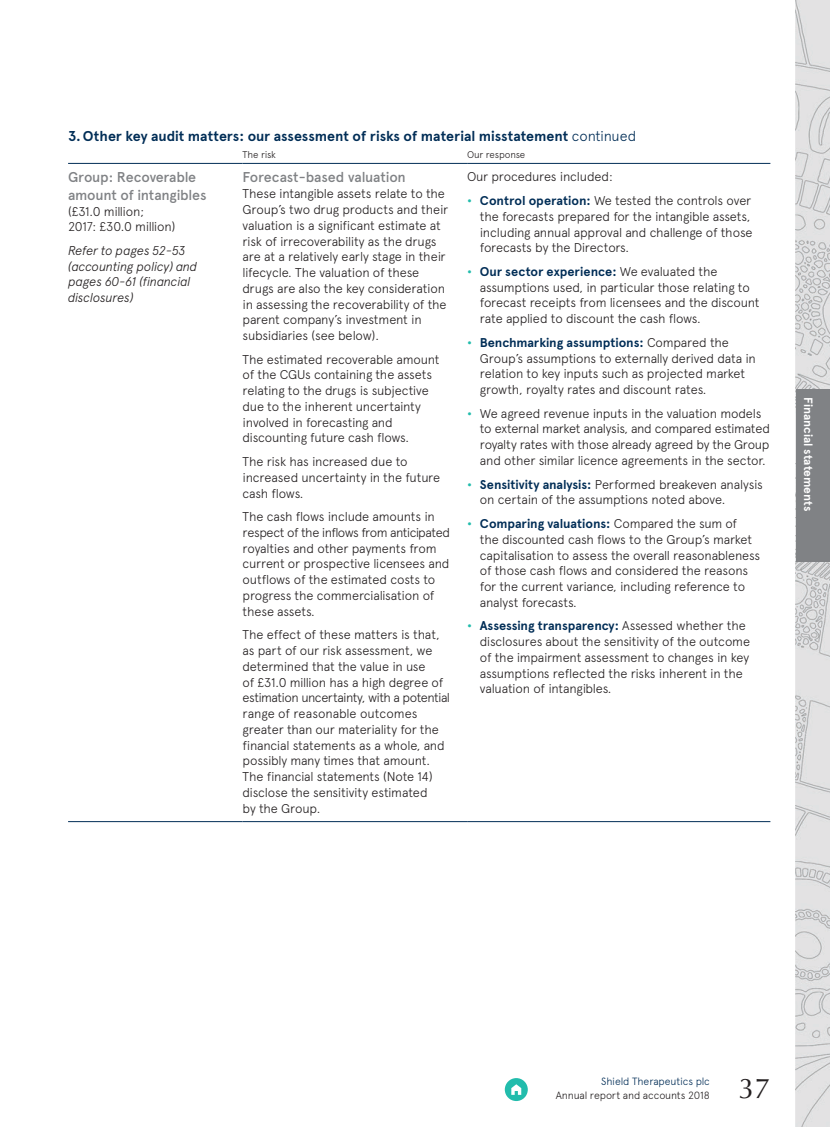
<style>
.page{position:relative;width:830px;height:1127px;background:#fff}
.page>*{position:absolute;margin:0;border:0;box-sizing:border-box;transform-origin:0 0}
.t1{font:28.5px "Optima LT Std";color:#231f20}
.Subhead_1{font:700 14.25px "Apercu Pro";letter-spacing:-.005em;color:#002d56}
.Subhead_2{font:500 14.25px/17.2px "Apercu Pro";letter-spacing:-.015em;color:#808285}
.Body_Text{font:300 12.75px/15.8px "Apercu Pro";letter-spacing:-.015em;color:#231f20}
.Body_Text-2{font:italic 300 12.75px/15.8px "Apercu Pro";letter-spacing:-.015em;color:#231f20}
.Body_Text-3{font:300 12.75px/15.8px "Apercu Pro";letter-spacing:-.035em;color:#231f20}
.t2{font:700 12px "Apercu Pro";color:#fff}
.t3{font:300 10.5px "Apercu Pro";letter-spacing:-.01em;color:#231f20}
.t4{font:300 10.5px "Apercu Pro";letter-spacing:-.01em;color:#002d56}
.Figshd_LFT{font:300 9.75px "Apercu Pro";letter-spacing:-.01em;color:#231f20}
.s1{font-weight:300}
.s2{font-weight:700;color:#22bcac}
.s3{font-weight:700;color:#002d56}
</style>
<div class="page">
<img style="left:795px;top:0;width:34px;height:1127px">
<div style="left:795px;top:389px;width:34px;height:172px;background:#808285"></div>
<svg style="left:504px;top:1078px;width:23px;height:23px"></svg>
<hr style="left:68px;top:163px;width:174px;height:1px;background:#002d56">
<hr style="left:242px;top:163px;width:225px;height:1px;background:#002d56">
<hr style="left:467px;top:163px;width:303px;height:1px;background:#002d56">
<hr style="left:68px;top:821px;width:174px;height:1px;background:#002d56">
<hr style="left:242px;top:821px;width:225px;height:1px;background:#002d56">
<hr style="left:467px;top:821px;width:303px;height:1px;background:#002d56">
<p class="Subhead_1" style="left:68px;top:125px;width:569px">3. Other key audit matters: our assessment of risks of material misstatement <span class="s1">continued</span></p>
<p class="Subhead_2" style="left:68px;top:168px;width:140px">Group: Recoverable amount of intangibles</p>
<p class="Body_Text-3" style="left:68px;top:202px;width:109px">(£31.0 million;<br>2017: £30.0 million)</p>
<p class="Body_Text-2" style="left:68px;top:241px;width:131px">Refer to pages 52-53 (accounting policy) and pages 60-61 (financial disclosures)</p>
<p class="Figshd_LFT" style="left:242px;top:148px;width:35px">The risk</p>
<p class="Figshd_LFT" style="left:467px;top:148px;width:60px">Our response</p>
<p class="Subhead_2" style="left:242px;top:168px;width:165px">Forecast-based valuation</p>
<p class="Body_Text" style="left:242px;top:185px;width:207px">These intangible assets relate to the Group’s two drug products and their valuation is a significant estimate at risk of irrecoverability as the drugs are at a relatively early stage in their lifecycle. The valuation of these drugs are also the key consideration in assessing the recoverability of the parent company’s investment in subsidiaries (see below).</p>
<p class="Body_Text" style="left:242px;top:350px;width:198px">The estimated recoverable amount of the CGUs containing the assets relating to the drugs is subjective due to the inherent uncertainty involved in forecasting and discounting future cash flows.</p>
<p class="Body_Text" style="left:242px;top:452px;width:199px">The risk has increased due to increased uncertainty in the future cash flows.</p>
<p class="Body_Text" style="left:242px;top:508px;width:209px">The cash flows include amounts in respect of the inflows from anticipated royalties and other payments from current or prospective licensees and outflows of the estimated costs to progress the commercialisation of these assets.</p>
<p class="Body_Text" style="left:242px;top:626px;width:209px">The effect of these matters is that, as part of our risk assessment, we determined that the value in use<br>of £31.0 million has a high degree of estimation uncertainty, with a potential range of reasonable outcomes greater than our materiality for the financial statements as a whole, and possibly many times that amount.<br>The financial statements (Note 14) disclose the sensitivity estimated<br>by the Group.</p>
<p class="Body_Text" style="left:467px;top:168px;width:147px">Our procedures included:</p>
<p class="Body_Text" style="left:479px;top:192px;width:274px;text-indent:-13px"><span class="s2">•</span> <span class="s3">Control operation:</span> We tested the controls over the forecasts prepared for the intangible assets, including annual approval and challenge of those forecasts by the Directors.</p>
<p class="Body_Text" style="left:479px;top:262px;width:281px;text-indent:-13px"><span class="s2">•</span> <span class="s3">Our sector experience:</span> We evaluated the assumptions used, in particular those relating to forecast receipts from licensees and the discount rate applied to discount the cash flows.</p>
<p class="Body_Text" style="left:479px;top:333px;width:277px;text-indent:-13px"><span class="s2">•</span> <span class="s3">Benchmarking assumptions:</span> Compared the Group’s assumptions to externally derived data in relation to key inputs such as projected market growth, royalty rates and discount rates.</p>
<p class="Body_Text" style="left:479px;top:404px;width:291px;text-indent:-13px"><span class="s2">•</span> We agreed revenue inputs in the valuation models to external market analysis, and compared estimated royalty rates with those already agreed by the Group and other similar licence agreements in the sector.</p>
<p class="Body_Text" style="left:479px;top:475px;width:284px;text-indent:-13px"><span class="s2">•</span> <span class="s3">Sensitivity analysis:</span> Performed breakeven analysis on certain of the assumptions noted above.</p>
<p class="Body_Text" style="left:479px;top:514px;width:282px;text-indent:-13px"><span class="s2">•</span> <span class="s3">Comparing valuations:</span> Compared the sum of<br>the discounted cash flows to the Group’s market capitalisation to assess the overall reasonableness of those cash flows and considered the reasons for the current variance, including reference to analyst forecasts.</p>
<p class="Body_Text" style="left:479px;top:617px;width:271px;text-indent:-13px"><span class="s2">•</span> <span class="s3">Assessing transparency:</span> Assessed whether the disclosures about the sensitivity of the outcome of the impairment assessment to changes in key assumptions reflected the risks inherent in the valuation of intangibles.</p>
<p class="t2" style="left:817px;top:397px;width:115px;rotate:90deg">Financial statements</p>
<p class="t4" style="left:601px;top:1074px;width:110px">Shield Therapeutics plc</p>
<p class="t3" style="left:555px;top:1087px;width:155px">Annual report and accounts 2018</p>
<h1 class="t1" style="left:738px;top:1071px;width:33px">37</h1>
</div>
